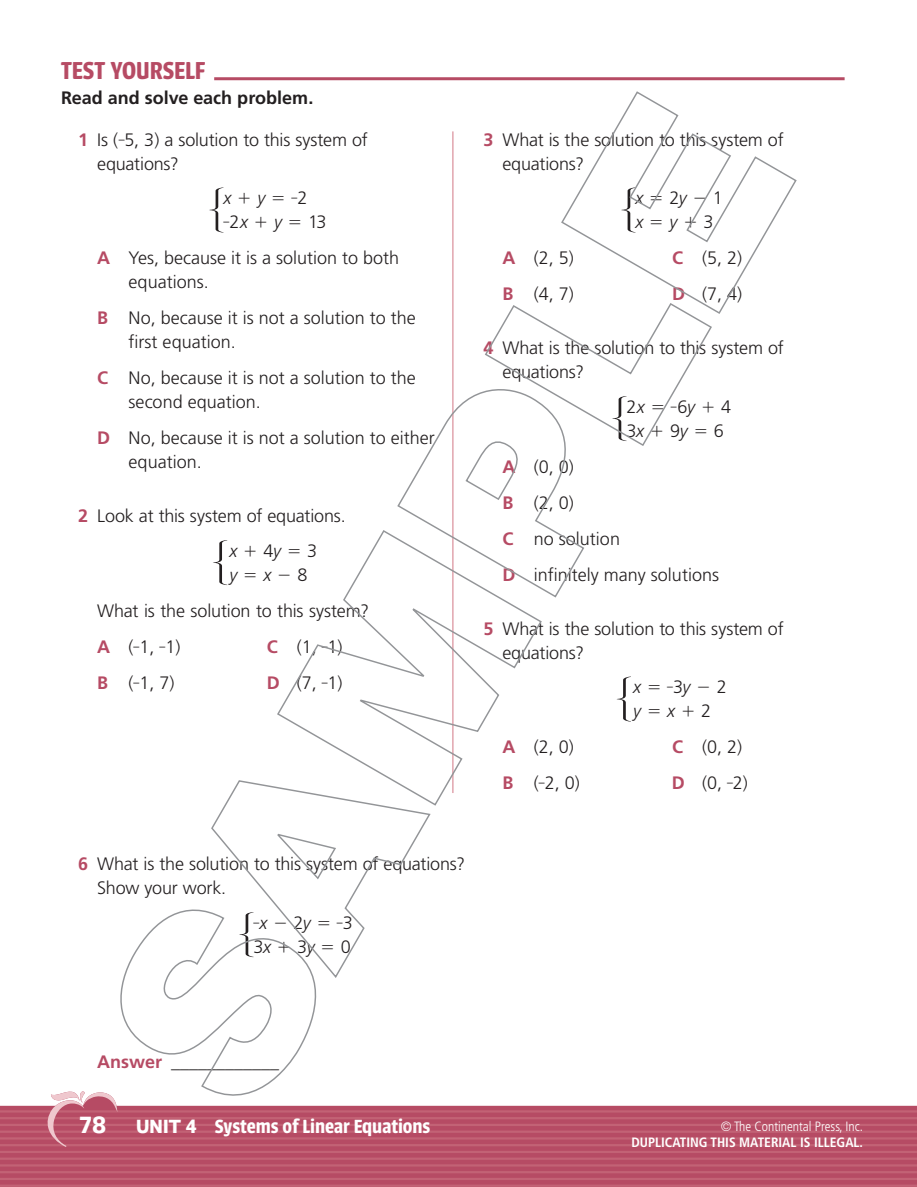
<style>
.page{position:relative;width:917px;height:1187px;background:#fff}
.page>*{position:absolute;margin:0;border:0;box-sizing:border-box;transform-origin:0 0}
.t1{font:600 27px "Urbana";letter-spacing:-.005em;color:#b64b64}
.t2{font:700 24px "Remora Sans W2";color:#fff}
.t3{font:600 21px "Urbana";color:#fff}
.t4{font:300 18px/24px "Frutiger";color:#231f20}
.t5{font:italic 300 18px/24px "Frutiger";color:#231f20}
.t6{font:700 18px "Frutiger";color:#231f20}
.t7{font:700 condensed 13.5px "Frutiger";color:#fff}
.t8{font:300 condensed 13.5px "Frutiger";color:#fff}
.t9{font:10.5px "Helvetica";color:#231f20}
.s1{font-weight:700;color:#b64b64}
.s2{font-family:"Mathematical Pi One";font-weight:400;font-style:normal}
.s3{font-style:normal}
.s4{font-style:italic}
.s5{font-family:"Mathematical Pi One";font-weight:400}
.s6{font-family:"Frutiger";font-weight:300;font-style:italic;font-size:18px}
.s7{font-family:"Mathematical Pi One";font-size:18px}
.s8{font-family:"Frutiger";font-weight:300;font-size:18px}
.s9{font-family:"Remora Sans W2";font-weight:700;font-size:19.5px}
</style>
<div class="page">
<div style="left:0;top:1105px;width:916px;height:79px;background:#b64b64"></div>
<hr style="left:0;top:1184px;width:916px;height:3px;background:#c26275">
<hr style="left:0;top:1178px;width:916px;height:2px;background:#c26275">
<hr style="left:0;top:1171px;width:916px;height:2px;background:#c26275">
<hr style="left:0;top:1164px;width:916px;height:2px;background:#c26275">
<hr style="left:0;top:1157px;width:916px;height:3px;background:#c26275">
<hr style="left:0;top:1151px;width:916px;height:2px;background:#c26275">
<hr style="left:0;top:1144px;width:916px;height:2px;background:#c26275">
<hr style="left:0;top:1137px;width:916px;height:2px;background:#c26275">
<hr style="left:0;top:1130px;width:916px;height:3px;background:#c26275">
<hr style="left:0;top:1124px;width:916px;height:2px;background:#c26275">
<hr style="left:0;top:1117px;width:916px;height:2px;background:#c26275">
<hr style="left:0;top:1110px;width:916px;height:2px;background:#c26275">
<hr style="left:214px;top:77px;width:630px;height:3px;background:#b64b64">
<hr style="left:452px;top:131px;width:1px;height:662px;background:#e1a5ae">
<svg style="left:209px;top:187px;width:14px;height:46px"></svg>
<svg style="left:213px;top:540px;width:14px;height:45px"></svg>
<svg style="left:616px;top:676px;width:15px;height:46px"></svg>
<svg style="left:47px;top:909px;width:282px;height:238px"></svg>
<svg style="left:210px;top:780px;width:221px;height:199px"></svg>
<svg style="left:276px;top:530px;width:266px;height:277px"></svg>
<svg style="left:396px;top:302px;width:316px;height:296px"></svg>
<svg style="left:560px;top:91px;width:236px;height:224px"></svg>
<h1 class="t1" style="left:61px;top:56px;width:146px">TEST YOURSELF</h1>
<p class="t6" style="left:61px;top:87px;width:254px">Read and solve each problem.</p>
<p class="t4" style="left:97px;top:127px;width:272px;text-indent:-19px"><span class="s1">1</span> Is (<sup>–</sup>5, 3) a solution to this system of equations?</p>
<p class="t5" style="left:223px;top:186px;width:105px">x<span class="s2">1</span>y<span class="s2">5</span> <sup>–</sup><span class="s3">2 </span><sup>–</sup><span class="s3">2</span>x <span class="s2">1</span> y <span class="s2">5</span> <span class="s3">13</span></p>
<p class="t4" style="left:129px;top:246px;width:272px;text-indent:-32px"><span class="s1">A</span> Yes, because it is a solution to both equations.</p>
<p class="t4" style="left:129px;top:306px;width:289px;text-indent:-32px"><span class="s1">B</span> No, because it is not a solution to the first equation.</p>
<p class="t4" style="left:129px;top:366px;width:289px;text-indent:-32px"><span class="s1">C</span> No, because it is not a solution to the second equation.</p>
<p class="t4" style="left:129px;top:426px;width:308px;text-indent:-32px"><span class="s1">D</span> No, because it is not a solution to either equation.</p>
<p class="t4" style="left:229px;top:498px;width:118px;line-height:34.5px;text-indent:-151px"><span class="s1">2</span> Look at this system of equations. <span class="s4">x</span><span class="s5">1</span> 4<span class="s4">y</span><span class="s5">5</span> 3</p>
<p class="t4" style="left:97px;top:556px;width:273px;line-height:36px;text-indent:132px"><span class="s4">y</span><span class="s5">5</span><span class="s4">x</span><span class="s5">2</span> 8<br>What is the solution to this system?<br><span class="s1">A</span> (<sup>–</sup>1, <sup>–</sup>1)</p>
<p class="t4" style="left:267px;top:634px;width:77px"><span class="s1">C</span> (1, <sup>–</sup>1)</p>
<p class="t4" style="left:97px;top:670px;width:79px"><span class="s1">B</span> (<sup>–</sup>1, 7)</p>
<p class="t4" style="left:267px;top:670px;width:77px"><span class="s1">D</span> (7, <sup>–</sup>1)</p>
<p class="t4" style="left:502px;top:127px;width:283px;text-indent:-19px"><span class="s1">3</span> What is the solution to this system of equations?</p>
<p class="t5" style="left:635px;top:186px;width:89px">x<span class="s2">5</span> <span class="s3">2</span>y<span class="s2">2</span> <span class="s3">1 </span>x<span class="s2">5</span>y<span class="s2">1</span> <span class="s3">3</span></p>
<p class="t4" style="left:502px;top:246px;width:73px"><span class="s1">A</span> (2, 5)</p>
<p class="t4" style="left:672px;top:246px;width:72px"><span class="s1">C</span> (5, 2)</p>
<p class="t4" style="left:502px;top:282px;width:73px"><span class="s1">B</span> (4, 7)</p>
<p class="t4" style="left:672px;top:282px;width:72px"><span class="s1">D</span> (7, 4)</p>
<p class="t4" style="left:502px;top:336px;width:283px;text-indent:-19px"><span class="s1">4</span> What is the solution to this system of equations?</p>
<p class="t4" style="left:626px;top:394px;width:106px">2<span class="s4">x</span> <span class="s5">5</span> <sup>–</sup>6<span class="s4">y</span> <span class="s5">1</span> 4<br>3<span class="s4">x</span> <span class="s5">1</span> 9<span class="s4">y</span> <span class="s5">5</span> 6</p>
<p class="t4" style="left:502px;top:448px;width:218px;line-height:36px"><span class="s1">A</span> (0, 0)<br><span class="s1">B</span> (2, 0)<br><span class="s1">C</span> no solution<br><span class="s1">D</span> infinitely many solutions</p>
<p class="t4" style="left:502px;top:616px;width:283px;text-indent:-19px"><span class="s1">5</span> What is the solution to this system of equations?</p>
<p class="t5" style="left:633px;top:675px;width:95px">x<span class="s2">5</span> <sup>–</sup><span class="s3">3</span>y<span class="s2">2</span> <span class="s3">2 </span>y<span class="s2">5</span>x<span class="s2">1</span> <span class="s3">2</span></p>
<p class="t4" style="left:502px;top:735px;width:73px"><span class="s1">A</span> (2, 0)</p>
<p class="t4" style="left:672px;top:735px;width:72px"><span class="s1">C</span> (0, 2)</p>
<p class="t4" style="left:502px;top:771px;width:79px"><span class="s1">B</span> (<sup>–</sup>2, 0)</p>
<p class="t4" style="left:672px;top:771px;width:77px"><span class="s1">D</span> (0, <sup>–</sup>2)</p>
<p class="t4" style="left:97px;top:852px;width:369px;text-indent:-19px"><span class="s1">6</span> What is the solution to this system of equations?<br>Show your work.</p>
<p class="t9" style="left:253px;top:916px;width:101px">–<span class="s6">x</span> <span class="s7">2</span> <span class="s8">2</span><span class="s6">y</span> <span class="s7">5</span> –<span class="s8">3</span></p>
<p class="t4" style="left:253px;top:934px;width:99px">3<span class="s4">x</span> <span class="s5">1</span> 3<span class="s4">y</span> <span class="s5">5</span> 0</p>
<p class="t4" style="left:97px;top:1050px;width:183px"><span class="s1">Answer</span> ____________</p>
<h2 class="t2" style="left:79px;top:1109px;width:29px">78</h2>
<p class="t3" style="left:136px;top:1114px;width:295px"><span class="s9">UNIT 4</span> Systems of Linear Equations</p>
<p class="t8" style="left:720px;top:1118px;width:144px">© The Continental Press, Inc.</p>
<p class="t7" style="left:631px;top:1134px;width:233px">DUPLICATING THIS MATERIAL IS ILLEGAL.</p>
</div>
